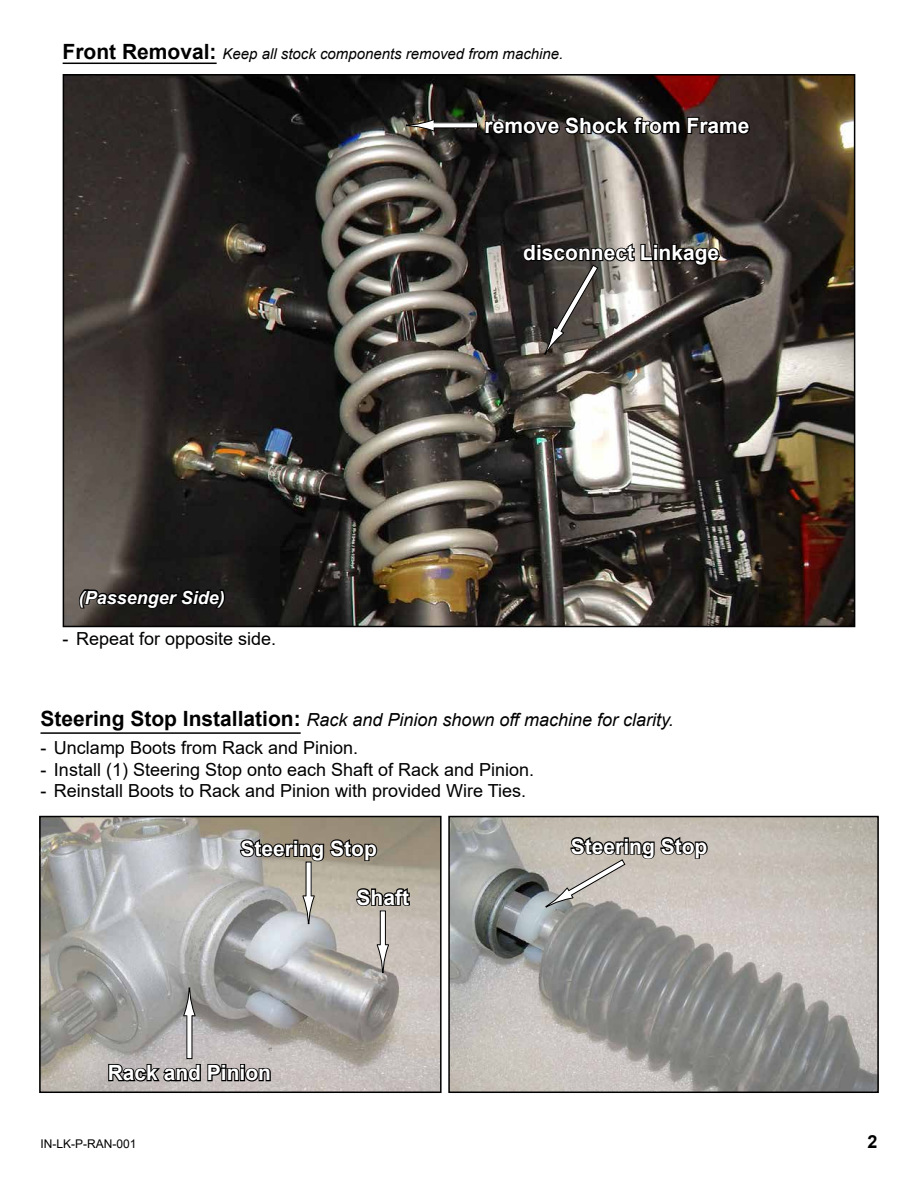
<style>
.page{position:relative;width:918px;height:1188px;background:#fff}
.page>*{position:absolute;margin:0;border:0;box-sizing:border-box;transform-origin:0 0}
.t1{font:700 21px "Arial";color:#fff}
.t2{font:18px "Arial";color:#000}
.t3{font:italic 18px "Arial";color:#000}
.t4{font:italic 700 18px "Arial";color:#fff}
.t5{font:700 18px "Arial";color:#000}
.t6{font:italic 15px "Arial";color:#000}
.t7{font:12px "Arial";color:#000}
.s1{font-weight:700;font-style:normal;font-size:21px}
</style>
<div class="page">
<img style="left:66px;top:77px;width:786px;height:547px">
<svg style="left:77px;top:588px;width:150px;height:22px"></svg>
<svg style="left:521px;top:229px;width:200px;height:127px"></svg>
<svg style="left:484px;top:114px;width:268px;height:23px"></svg>
<div style="left:434px;top:123px;width:44px;height:5px;background:#fff"></div>
<svg style="left:406px;top:119px;width:29px;height:13px"></svg>
<hr style="left:63px;top:63px;width:154px;height:1px;background:#000">
<img style="left:451px;top:819px;width:425px;height:271px">
<div style="left:448px;top:816px;width:431px;height:277px;border:2px solid #000"></div>
<img style="left:42px;top:819px;width:397px;height:271px">
<div style="left:39px;top:816px;width:403px;height:277px;border:2px solid #000"></div>
<svg style="left:107px;top:1061px;width:165px;height:22px"></svg>
<div style="left:187px;top:1015px;width:5px;height:44px;background:#fff"></div>
<svg style="left:183px;top:988px;width:13px;height:29px"></svg>
<svg style="left:355px;top:874px;width:56px;height:34px"></svg>
<svg style="left:239px;top:825px;width:140px;height:38px"></svg>
<hr style="left:40px;top:732px;width:261px;height:2px;background:#000">
<div style="left:380px;top:911px;width:5px;height:34px;background:#fff"></div>
<div style="left:380px;top:910px;width:6px;height:35px;border:1px solid #000"></div>
<svg style="left:376px;top:944px;width:13px;height:29px"></svg>
<div style="left:306px;top:862px;width:5px;height:34px;background:#fff"></div>
<svg style="left:302px;top:895px;width:13px;height:29px"></svg>
<svg style="left:545px;top:823px;width:164px;height:84px"></svg>
<p class="t6" style="left:63px;top:44px;width:502px"><span class="s1">Front Removal:</span> Keep all stock components removed from machine.</p>
<p class="t1" style="left:485px;top:111px;width:266px">remove Shock from Frame</p>
<p class="t4" style="left:79px;top:585px;width:148px">(Passenger Side)</p>
<p class="t2" style="left:63px;top:627px;width:215px">- Repeat for opposite side.</p>
<p class="t1" style="left:523px;top:238px;width:198px">disconnect Linkage</p>
<p class="t3" style="left:40px;top:708px;width:635px"><span class="s1">Steering Stop Installation:</span> Rack and Pinion shown off machine for clarity.</p>
<p class="t2" style="left:40px;top:735px;width:319px">- Unclamp Boots from Rack and Pinion.</p>
<p class="t2" style="left:40px;top:757px;width:495px">- Install (1) Steering Stop onto each Shaft of Rack and Pinion.</p>
<p class="t2" style="left:40px;top:778px;width:487px">- Reinstall Boots to Rack and Pinion with provided Wire Ties.</p>
<p class="t1" style="left:571px;top:831px;width:138px">Steering Stop</p>
<p class="t1" style="left:240px;top:834px;width:138px">Steering Stop</p>
<p class="t1" style="left:108px;top:1058px;width:165px">Rack and Pinion</p>
<p class="t1" style="left:357px;top:882px;width:54px">Shaft</p>
<p class="t7" style="left:40px;top:1135px;width:98px">IN-LK-P-RAN-001</p>
<p class="t5" style="left:867px;top:1128px;width:12px">2</p>
</div>
